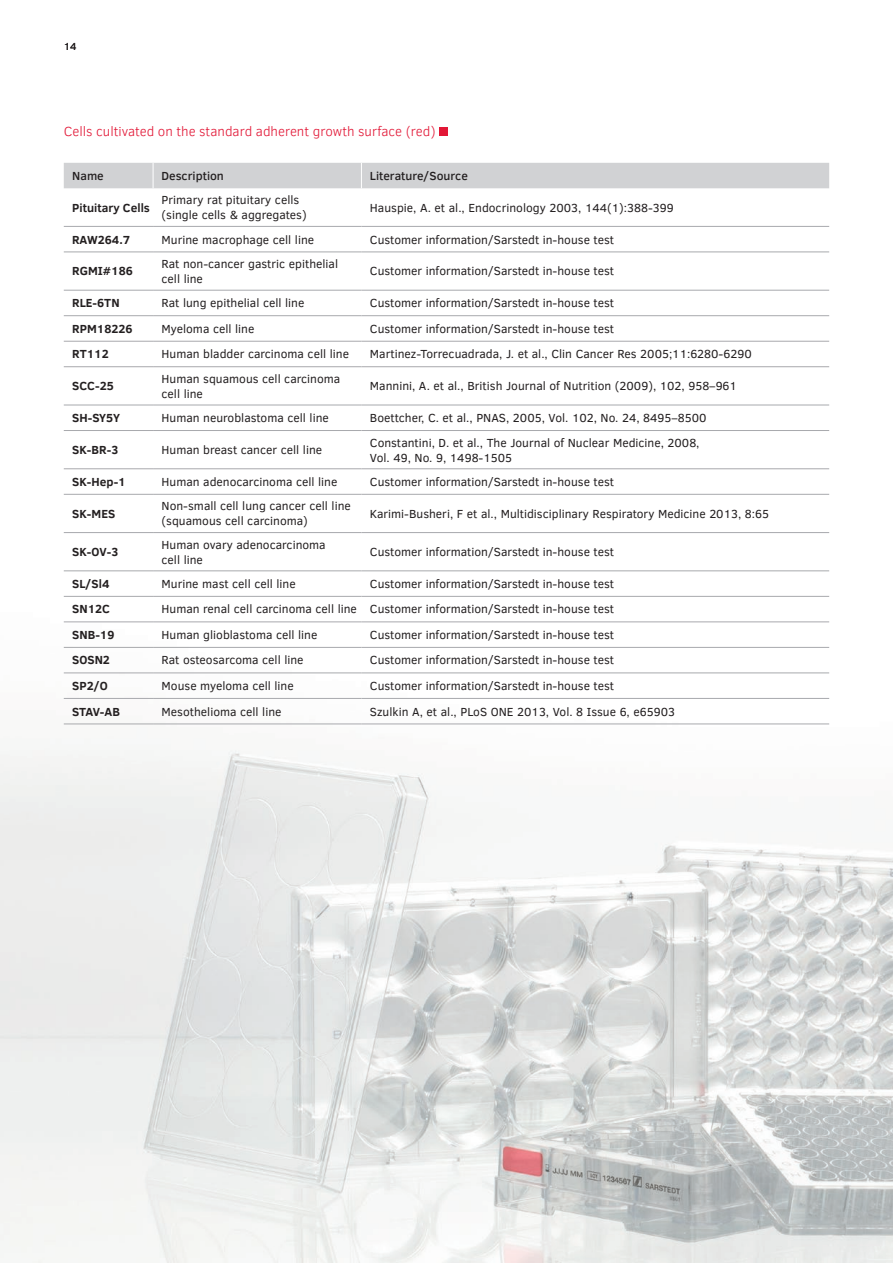
<style>
.page{position:relative;width:893px;height:1263px;background:#fff}
.page>*{position:absolute;margin:0;border:0;box-sizing:border-box;transform-origin:0 0}
.t1{font:300 13.5px "Clear Sans";color:#e21736}
.t2{font:12px/15px "Clear Sans";color:#231f20}
.t3{font:700 12px "Clear Sans";color:#231f20}
.t4{font:500 12px "Clear Sans";color:#231f20}
.t5{font:10.5px "Clear Sans";color:#231f20}
</style>
<div class="page">
<img style="left:0;top:595px;width:893px;height:668px">
<div style="left:64px;top:163px;width:765px;height:25px;background:#d1d2d4"></div>
<hr style="left:64px;top:226px;width:89px;height:1px;background:#a8a9ad">
<hr style="left:153px;top:226px;width:208px;height:1px;background:#a8a9ad">
<hr style="left:361px;top:226px;width:468px;height:1px;background:#a8a9ad">
<hr style="left:64px;top:252px;width:89px;height:1px;background:#a8a9ad">
<hr style="left:153px;top:252px;width:208px;height:1px;background:#a8a9ad">
<hr style="left:361px;top:252px;width:468px;height:1px;background:#a8a9ad">
<hr style="left:64px;top:290px;width:89px;height:1px;background:#a8a9ad">
<hr style="left:153px;top:290px;width:208px;height:1px;background:#a8a9ad">
<hr style="left:361px;top:290px;width:468px;height:1px;background:#a8a9ad">
<hr style="left:64px;top:315px;width:89px;height:1px;background:#a8a9ad">
<hr style="left:153px;top:315px;width:208px;height:1px;background:#a8a9ad">
<hr style="left:361px;top:315px;width:468px;height:1px;background:#a8a9ad">
<hr style="left:64px;top:341px;width:89px;height:1px;background:#a8a9ad">
<hr style="left:153px;top:341px;width:208px;height:1px;background:#a8a9ad">
<hr style="left:361px;top:341px;width:468px;height:1px;background:#a8a9ad">
<hr style="left:64px;top:366px;width:89px;height:1px;background:#a8a9ad">
<hr style="left:153px;top:366px;width:208px;height:1px;background:#a8a9ad">
<hr style="left:361px;top:366px;width:468px;height:1px;background:#a8a9ad">
<hr style="left:64px;top:405px;width:89px;height:1px;background:#a8a9ad">
<hr style="left:153px;top:405px;width:208px;height:1px;background:#a8a9ad">
<hr style="left:361px;top:405px;width:468px;height:1px;background:#a8a9ad">
<hr style="left:64px;top:430px;width:89px;height:1px;background:#a8a9ad">
<hr style="left:153px;top:430px;width:208px;height:1px;background:#a8a9ad">
<hr style="left:361px;top:430px;width:468px;height:1px;background:#a8a9ad">
<hr style="left:64px;top:468px;width:89px;height:1px;background:#a8a9ad">
<hr style="left:153px;top:468px;width:208px;height:1px;background:#a8a9ad">
<hr style="left:361px;top:468px;width:468px;height:1px;background:#a8a9ad">
<hr style="left:64px;top:494px;width:89px;height:1px;background:#a8a9ad">
<hr style="left:153px;top:494px;width:208px;height:1px;background:#a8a9ad">
<hr style="left:361px;top:494px;width:468px;height:1px;background:#a8a9ad">
<hr style="left:64px;top:532px;width:89px;height:1px;background:#a8a9ad">
<hr style="left:153px;top:532px;width:208px;height:1px;background:#a8a9ad">
<hr style="left:361px;top:532px;width:468px;height:1px;background:#a8a9ad">
<hr style="left:64px;top:571px;width:89px;height:1px;background:#a8a9ad">
<hr style="left:153px;top:571px;width:208px;height:1px;background:#a8a9ad">
<hr style="left:361px;top:571px;width:468px;height:1px;background:#a8a9ad">
<hr style="left:64px;top:596px;width:89px;height:1px;background:#a8a9ad">
<hr style="left:153px;top:596px;width:208px;height:1px;background:#a8a9ad">
<hr style="left:361px;top:596px;width:468px;height:1px;background:#a8a9ad">
<hr style="left:64px;top:622px;width:89px;height:1px;background:#a8a9ad">
<hr style="left:153px;top:622px;width:208px;height:1px;background:#a8a9ad">
<hr style="left:361px;top:622px;width:468px;height:1px;background:#a8a9ad">
<hr style="left:64px;top:647px;width:89px;height:1px;background:#a8a9ad">
<hr style="left:153px;top:647px;width:208px;height:1px;background:#a8a9ad">
<hr style="left:361px;top:647px;width:468px;height:1px;background:#a8a9ad">
<hr style="left:64px;top:673px;width:89px;height:1px;background:#a8a9ad">
<hr style="left:153px;top:673px;width:208px;height:1px;background:#a8a9ad">
<hr style="left:361px;top:673px;width:468px;height:1px;background:#a8a9ad">
<hr style="left:64px;top:698px;width:89px;height:1px;background:#a8a9ad">
<hr style="left:153px;top:698px;width:208px;height:1px;background:#a8a9ad">
<hr style="left:361px;top:698px;width:468px;height:1px;background:#a8a9ad">
<hr style="left:64px;top:724px;width:89px;height:1px;background:#a8a9ad">
<hr style="left:153px;top:724px;width:208px;height:1px;background:#a8a9ad">
<hr style="left:361px;top:724px;width:468px;height:1px;background:#a8a9ad">
<div style="left:439px;top:127px;width:9px;height:9px;background:#e21736"></div>
<p class="t5" style="left:64px;top:39px;width:14px">14</p>
<p class="t1" style="left:64px;top:122px;width:373px">Cells cultivated on the standard adherent growth surface (red)</p>
<p class="t4" style="left:72px;top:167px;width:33px">Name</p>
<p class="t4" style="left:162px;top:167px;width:64px">Description</p>
<p class="t4" style="left:370px;top:167px;width:99px">Literature/Source</p>
<p class="t3" style="left:72px;top:199px;width:79px">Pituitary Cells</p>
<p class="t2" style="left:162px;top:192px;width:147px">Primary rat pituitary cells (single cells &amp; aggregates)</p>
<p class="t2" style="left:370px;top:200px;width:305px">Hauspie, A. et al., Endocrinology 2003, 144(1):388-399</p>
<p class="t3" style="left:72px;top:231px;width:60px">RAW264.7</p>
<p class="t2" style="left:162px;top:232px;width:154px">Murine macrophage cell line</p>
<p class="t2" style="left:370px;top:232px;width:246px">Customer information/Sarstedt in-house test</p>
<p class="t3" style="left:72px;top:262px;width:62px">RGMI#186</p>
<p class="t2" style="left:162px;top:256px;width:178px">Rat non-cancer gastric epithelial cell line</p>
<p class="t2" style="left:370px;top:264px;width:246px">Customer information/Sarstedt in-house test</p>
<p class="t3" style="left:72px;top:294px;width:49px">RLE-6TN</p>
<p class="t2" style="left:162px;top:296px;width:144px">Rat lung epithelial cell line</p>
<p class="t2" style="left:370px;top:296px;width:246px">Customer information/Sarstedt in-house test</p>
<p class="t3" style="left:72px;top:320px;width:62px">RPM18226</p>
<p class="t2" style="left:162px;top:321px;width:94px">Myeloma cell line</p>
<p class="t2" style="left:370px;top:321px;width:246px">Customer information/Sarstedt in-house test</p>
<p class="t3" style="left:72px;top:345px;width:38px">RT112</p>
<p class="t2" style="left:162px;top:347px;width:189px">Human bladder carcinoma cell line</p>
<p class="t2" style="left:370px;top:347px;width:383px">Martinez-Torrecuadrada, J. et al., Clin Cancer Res 2005;11:6280-6290</p>
<p class="t3" style="left:72px;top:377px;width:43px">SCC-25</p>
<p class="t2" style="left:162px;top:371px;width:180px">Human squamous cell carcinoma cell line</p>
<p class="t2" style="left:370px;top:378px;width:369px">Mannini, A. et al., British Journal of Nutrition (2009), 102, 958–961</p>
<p class="t3" style="left:72px;top:409px;width:49px">SH-SY5Y</p>
<p class="t2" style="left:162px;top:410px;width:169px">Human neuroblastoma cell line</p>
<p class="t2" style="left:370px;top:410px;width:338px">Boettcher, C. et al., PNAS, 2005, Vol. 102, No. 24, 8495–8500</p>
<p class="t3" style="left:72px;top:441px;width:48px">SK-BR-3</p>
<p class="t2" style="left:162px;top:442px;width:162px">Human breast cancer cell line</p>
<p class="t2" style="left:370px;top:435px;width:331px">Constantini, D. et al., The Journal of Nuclear Medicine, 2008,<br>Vol. 49, No. 9, 1498-1505</p>
<p class="t3" style="left:72px;top:473px;width:55px">SK-Hep-1</p>
<p class="t2" style="left:162px;top:474px;width:177px">Human adenocarcinoma cell line</p>
<p class="t2" style="left:370px;top:474px;width:246px">Customer information/Sarstedt in-house test</p>
<p class="t3" style="left:72px;top:505px;width:45px">SK-MES</p>
<p class="t2" style="left:162px;top:498px;width:191px">Non-small cell lung cancer cell line (squamous cell carcinoma)</p>
<p class="t2" style="left:370px;top:506px;width:401px">Karimi-Busheri, F et al., Multidisciplinary Respiratory Medicine 2013, 8:65</p>
<p class="t3" style="left:72px;top:543px;width:48px">SK-OV-3</p>
<p class="t2" style="left:162px;top:537px;width:166px">Human ovary adenocarcinoma cell line</p>
<p class="t2" style="left:370px;top:544px;width:246px">Customer information/Sarstedt in-house test</p>
<p class="t3" style="left:72px;top:575px;width:39px">SL/Sl4</p>
<p class="t2" style="left:162px;top:576px;width:136px">Murine mast cell cell line</p>
<p class="t2" style="left:370px;top:576px;width:246px">Customer information/Sarstedt in-house test</p>
<p class="t3" style="left:72px;top:600px;width:39px">SN12C</p>
<p class="t2" style="left:162px;top:602px;width:454px">Human renal cell carcinoma cell line Customer information/Sarstedt in-house test</p>
<p class="t3" style="left:72px;top:626px;width:44px">SNB-19</p>
<p class="t2" style="left:162px;top:627px;width:157px">Human glioblastoma cell line</p>
<p class="t2" style="left:370px;top:627px;width:246px">Customer information/Sarstedt in-house test</p>
<p class="t3" style="left:72px;top:651px;width:39px">SOSN2</p>
<p class="t2" style="left:162px;top:653px;width:144px">Rat osteosarcoma cell line</p>
<p class="t2" style="left:370px;top:653px;width:246px">Customer information/Sarstedt in-house test</p>
<p class="t3" style="left:72px;top:677px;width:37px">SP2/O</p>
<p class="t2" style="left:162px;top:678px;width:134px">Mouse myeloma cell line</p>
<p class="t2" style="left:370px;top:678px;width:246px">Customer information/Sarstedt in-house test</p>
<p class="t3" style="left:72px;top:702px;width:49px">STAV-AB</p>
<p class="t2" style="left:162px;top:704px;width:121px">Mesothelioma cell line</p>
<p class="t2" style="left:370px;top:704px;width:307px">Szulkin A, et al., PLoS ONE 2013, Vol. 8 Issue 6, e65903</p>
</div>
